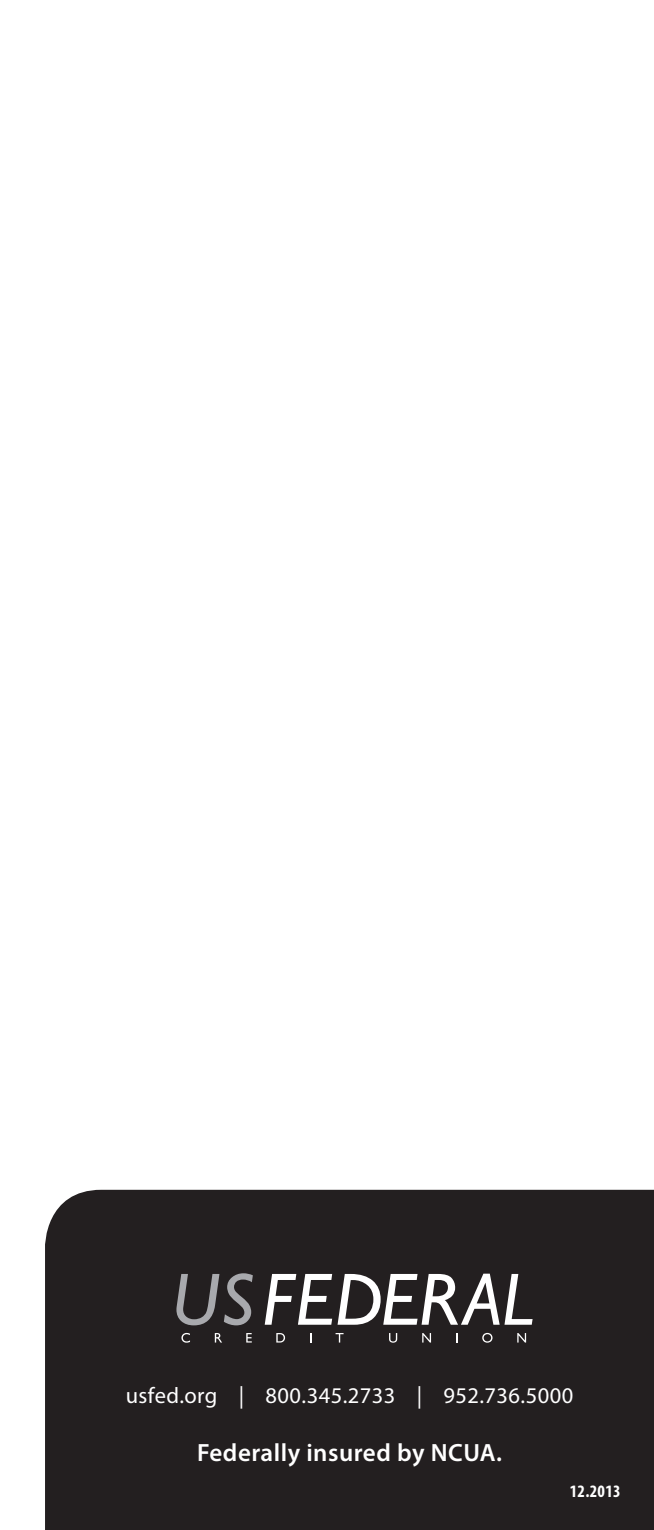
<style>
.page{position:relative;width:654px;height:1530px;background:#fff}
.page>*{position:absolute;margin:0;border:0;box-sizing:border-box;transform-origin:0 0}
.t1{font:600 25px "Myriad Pro";letter-spacing:.02em;color:#fff}
.t2{font:22.5px "Myriad Pro";letter-spacing:.02em;color:#fff}
.t3{font:700 condensed 17.5px "Myriad Pro";letter-spacing:.02em;color:#fff}
</style>
<div class="page">
<div style="left:45px;top:1190px;width:608px;height:340px;background:#231f20"></div>
<svg style="left:176px;top:1273px;width:77px;height:52px;background:#504e50"></svg>
<svg style="left:264px;top:1274px;width:268px;height:51px"></svg>
<svg style="left:181px;top:1333px;width:9px;height:10px"></svg>
<svg style="left:215px;top:1333px;width:7px;height:10px"></svg>
<svg style="left:246px;top:1333px;width:6px;height:10px"></svg>
<svg style="left:276px;top:1333px;width:9px;height:10px"></svg>
<svg style="left:335px;top:1333px;width:8px;height:10px"></svg>
<svg style="left:389px;top:1333px;width:8px;height:10px"></svg>
<svg style="left:422px;top:1333px;width:9px;height:10px"></svg>
<svg style="left:482px;top:1333px;width:10px;height:10px"></svg>
<svg style="left:517px;top:1333px;width:9px;height:10px"></svg>
<p class="t2" style="left:126px;top:1382px;width:449px">usfed.org | 800.345.2733 | 952.736.5000</p>
<p class="t1" style="left:197px;top:1437px;width:306px">Federally insured by NCUA.</p>
<p class="t3" style="left:569px;top:1480px;width:52px">12.2013</p>
</div>
